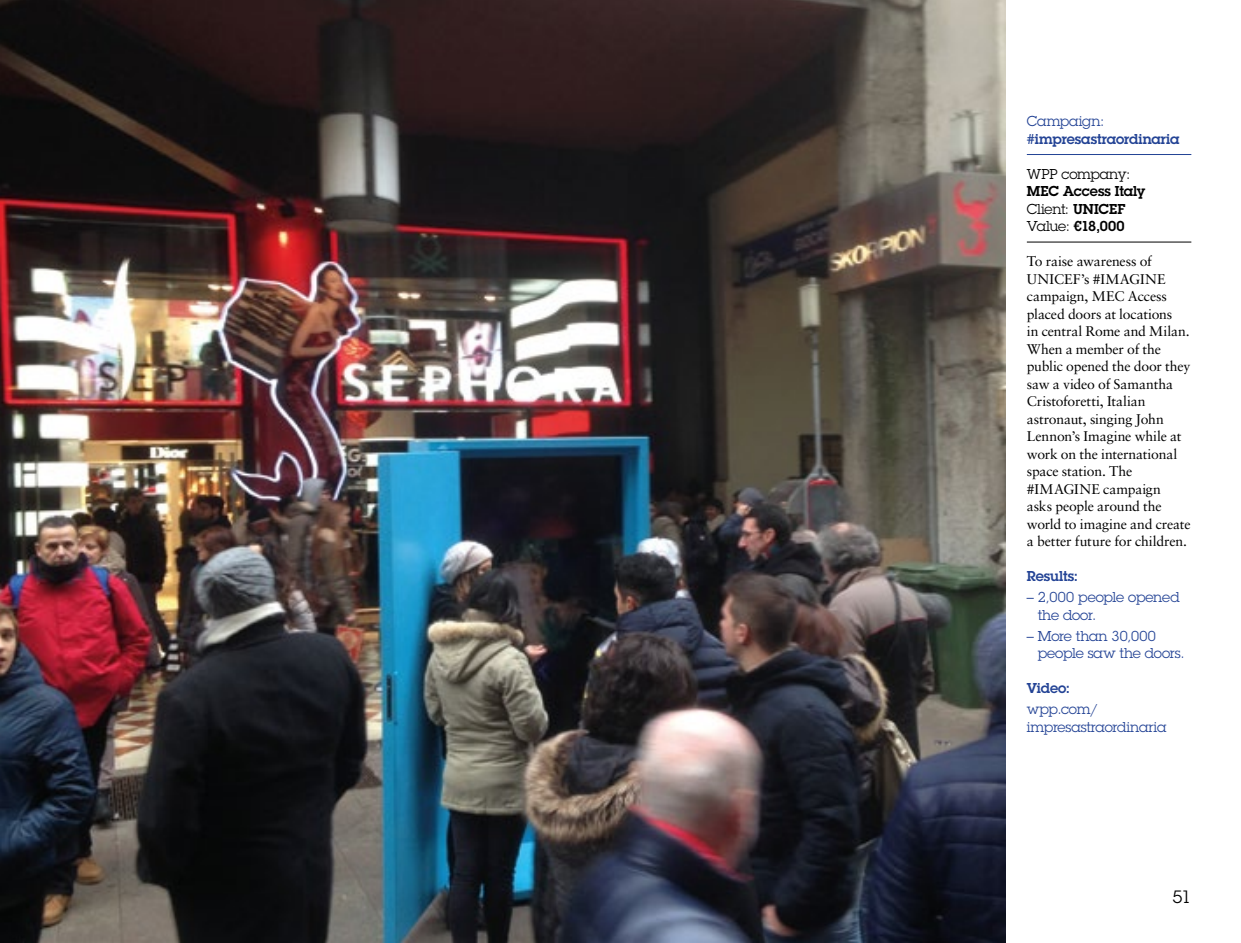
<style>
.page{position:relative;width:1241px;height:943px;background:#fff}
.page>*{position:absolute;margin:0;border:0;box-sizing:border-box;transform-origin:0 0}
.t1{font:17.5px "Lubalin Graph Std";color:#000}
._07_Case_Study_Text{font:14px/17.5px "Sabon LT Std";letter-spacing:-.01em;color:#000}
._07_Result___Award{font:14px/17.5px "Lubalin Graph Std";letter-spacing:-.01em;color:#234395}
._07_Company_Credit_l{font:600 14px/17.5px "Lubalin Graph Std";letter-spacing:-.005em;color:#234395}
._07_Company_Credit_n{font:600 14px/17.5px "Lubalin Graph Std";letter-spacing:-.005em;color:#000}
._07_Result___Award-2{font:600 14px "Lubalin Graph Std";letter-spacing:-.005em;color:#234395}
._07_Company_Credit_n-2{font:14px "Lubalin Graph Std";letter-spacing:-.015em;color:#000}
._07_Company_Credit_l-2{font:600 14px "Lubalin Graph Std";color:#000}
.s1{font-weight:400}
.s2{font-weight:600}
</style>
<div class="page">
<img style="left:1px;top:0;width:1004px;height:943px">
<img style="left:0;top:0;width:1px;height:943px">
<hr style="left:1026px;top:154px;width:165px;height:1px;background:#234395">
<hr style="left:1026px;top:242px;width:165px;height:1px;background:#000">
<p class="_07_Company_Credit_l" style="left:1026px;top:112px;width:154px"><span class="s1">Campaign: </span>#impresastraordinaria</p>
<p class="_07_Company_Credit_n" style="left:1026px;top:165px;width:120px"><span class="s1">WPP company:<br></span>MEC Access Italy</p>
<p class="_07_Company_Credit_n-2" style="left:1026px;top:200px;width:100px">Client: <span class="s2">UNICEF</span></p>
<p class="_07_Company_Credit_l-2" style="left:1026px;top:217px;width:99px"><span class="s1">Value:</span> €18,000</p>
<p class="_07_Case_Study_Text" style="left:1026px;top:252px;width:165px">To raise awareness of<br>UNICEF’s #IMAGINE campaign, MEC Access placed doors at locations<br>in central Rome and Milan.<br>When a member of the public opened the door they saw a video of Samantha<br>Cristoforetti, Italian astronaut, singing John<br>Lennon’s Imagine while at work on the international space station. The #IMAGINE campaign<br>asks people around the world to imagine and create a better future for children.</p>
<p class="_07_Result___Award-2" style="left:1026px;top:567px;width:53px">Results:</p>
<p class="_07_Result___Award" style="left:1037px;top:588px;width:143px;text-indent:-11px">– 2,000 people opened the door.</p>
<p class="_07_Result___Award" style="left:1037px;top:627px;width:148px;text-indent:-11px">– More than 30,000 people saw the doors.</p>
<p class="_07_Result___Award-2" style="left:1026px;top:679px;width:45px">Video:</p>
<p class="_07_Result___Award" style="left:1026px;top:700px;width:141px">wpp.com/ impresastraordinaria</p>
<p class="t1" style="left:1172px;top:886px;width:20px">51</p>
</div>
